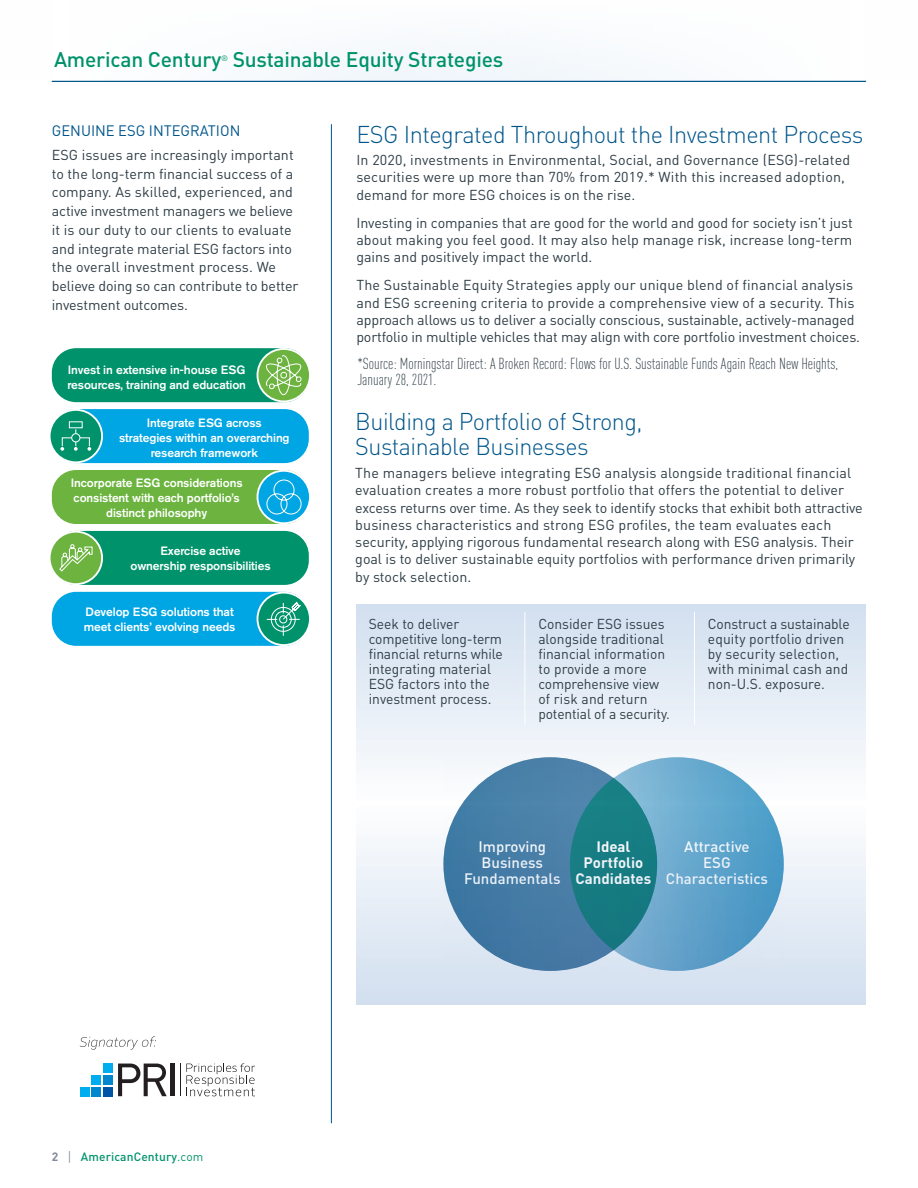
<style>
.page{position:relative;width:918px;height:1188px;background:#fff}
.page>*{position:absolute;margin:0;border:0;box-sizing:border-box;transform-origin:0 0}
.Subhead_107-7{font:300 24px/25.5px "DINOT";letter-spacing:-.02em;color:#00558b}
.Bullet_Copy{font:300 24px "DINOT";letter-spacing:-.02em;color:#00558b}
.t1{font:500 21px "DINOT";letter-spacing:-.01em;color:#00936b}
.Subhead_107-7-2{font:300 condensed 15.75px/15.8px "DINOT";color:#2e3d46}
.t2{font:500 15px/16px "DINOT";color:#fff;text-align:center}
.t3{font:700 15px/16px "DINOT";color:#fff;text-align:center}
.Subhead_107-7-3{font:15px "DINOT";color:#00558b}
.Bullet_Copy-2{font:14.25px/17.2px "DINOT";color:#2e3d46}
.Subhead_107-7-4{font:14.25px/15px "DINOT";color:#2e3d46}
.Body_Copy{font:500 12px/15px "Akzidenz Grotesk Std";letter-spacing:-.01em;color:#fff;text-align:center}
.t4{font:500 12px "DINOT";letter-spacing:.01em;color:#00936b}
.t5{font:7.8px "DINOT";color:#00936b}
.s1{font-weight:700;color:#7e8999}
.s2{font-family:"Akzidenz Grotesk Std";font-weight:300;font-size:12.75px;color:#7e8999}
.s3{font-weight:400}
</style>
<div class="page">
<svg style="left:357px;top:604px;width:509px;height:401px"></svg>
<hr style="left:525px;top:612px;width:1px;height:113px;background:#fff">
<hr style="left:694px;top:612px;width:1px;height:113px;background:#fff">
<svg style="left:570px;top:757px;width:214px;height:214px;background:#60a4cb"></svg>
<div style="left:443px;top:757px;width:214px;height:214px;background:#457ca6;border-radius:107px"></div>
<svg style="left:570px;top:778px;width:87px;height:172px"></svg>
<hr style="left:52px;top:81px;width:814px;height:1px;background:#00558b">
<hr style="left:331px;top:124px;width:1px;height:999px;background:#00558b">
<div style="left:103px;top:1064px;width:10px;height:9px;background:#00aeef"></div>
<div style="left:103px;top:1075px;width:10px;height:10px;background:#0087cd"></div>
<div style="left:103px;top:1087px;width:10px;height:9px;background:#0154a6"></div>
<div style="left:92px;top:1075px;width:9px;height:10px;background:#00aeef"></div>
<div style="left:92px;top:1087px;width:9px;height:9px;background:#0087cd"></div>
<div style="left:80px;top:1087px;width:9px;height:9px;background:#00aeef"></div>
<svg style="left:118px;top:1064px;width:49px;height:32px"></svg>
<hr style="left:171px;top:1064px;width:4px;height:32px;background:#231f20">
<hr style="left:180px;top:1064px;width:1px;height:32px;background:#231f20">
<svg style="left:186px;top:1063px;width:69px;height:33px"></svg>
<svg style="left:80px;top:1036px;width:76px;height:14px"></svg>
<div style="left:52px;top:348px;width:257px;height:54px;background:#00936b;border-radius:24px"></div>
<svg style="left:257px;top:349px;width:53px;height:52px"></svg>
<div style="left:257px;top:348px;width:54px;height:54px;border:2px solid #fff;border-radius:50%"></div>
<svg style="left:265px;top:355px;width:37px;height:40px"></svg>
<div style="left:52px;top:470px;width:257px;height:54px;background:#6cb43f;border-radius:24px"></div>
<svg style="left:257px;top:471px;width:53px;height:52px"></svg>
<div style="left:257px;top:470px;width:54px;height:54px;border:2px solid #fff;border-radius:50%"></div>
<svg style="left:266px;top:479px;width:36px;height:36px"></svg>
<div style="left:52px;top:531px;width:257px;height:54px;background:#00936b;border-radius:24px"></div>
<div style="left:50px;top:532px;width:52px;height:52px;background:#6cb43f;border-radius:50%"></div>
<div style="left:49px;top:531px;width:54px;height:54px;border:2px solid #fff;border-radius:50%"></div>
<svg style="left:59px;top:544px;width:34px;height:28px"></svg>
<div style="left:52px;top:409px;width:257px;height:54px;background:#00a5e3;border-radius:24px"></div>
<div style="left:50px;top:410px;width:52px;height:52px;background:#00936b;border-radius:50%"></div>
<div style="left:49px;top:409px;width:54px;height:54px;border:2px solid #fff;border-radius:50%"></div>
<svg style="left:60px;top:429px;width:31px;height:22px"></svg>
<div style="left:52px;top:592px;width:257px;height:54px;background:#00a5e3;border-radius:24px"></div>
<svg style="left:257px;top:593px;width:53px;height:52px"></svg>
<div style="left:257px;top:592px;width:54px;height:54px;border:2px solid #fff;border-radius:50%"></div>
<svg style="left:267px;top:601px;width:34px;height:35px"></svg>
<p class="t1" style="left:54px;top:46px;width:169px">American Century</p>
<p class="t5" style="left:221px;top:53px;width:8px">®</p>
<p class="t1" style="left:233px;top:46px;width:272px">Sustainable Equity Strategies</p>
<p class="Subhead_107-7-3" style="left:52px;top:121px;width:190px">GENUINE ESG INTEGRATION</p>
<p class="Subhead_107-7-4" style="left:52px;top:145px;width:248px;line-height:18.8px">ESG issues are increasingly important to the long-term financial success of a company. As skilled, experienced, and active investment managers we believe it is our duty to our clients to evaluate and integrate material ESG factors into the overall investment process. We believe doing so can contribute to better investment outcomes.</p>
<p class="Body_Copy" style="left:67px;top:362px;width:180px;text-align:left">Invest in extensive in-house ESG resources, training and education</p>
<p class="Body_Copy" style="left:119px;top:415px;width:172px">Integrate ESG across strategies within an overarching research framework</p>
<p class="Body_Copy" style="left:71px;top:475px;width:173px">Incorporate ESG considerations consistent with each portfolio’s distinct philosophy</p>
<p class="Body_Copy" style="left:130px;top:543px;width:142px">Exercise active<br>ownership responsibilities</p>
<p class="Body_Copy" style="left:84px;top:604px;width:153px;text-align:left">Develop ESG solutions that meet clients’ evolving needs</p>
<p class="Bullet_Copy" style="left:356px;top:119px;width:509px">ESG Integrated Throughout the Investment Process</p>
<p class="Bullet_Copy-2" style="left:356px;top:151px;width:495px">In 2020, investments in Environmental, Social, and Governance (ESG)-related securities were up more than 70% from 2019.* With this increased adoption, demand for more ESG choices is on the rise.</p>
<p class="Bullet_Copy-2" style="left:356px;top:214px;width:498px;text-align:justify">Investing in companies that are good for the world and good for society isn’t just about making you feel good. It may also help manage risk, increase long-term gains and positively impact the world.</p>
<p class="Bullet_Copy-2" style="left:356px;top:276px;width:505px">The Sustainable Equity Strategies apply our unique blend of financial analysis and ESG screening criteria to provide a comprehensive view of a security. This approach allows us to deliver a socially conscious, sustainable, actively-managed portfolio in multiple vehicles that may align with core portfolio investment choices.</p>
<p class="Subhead_107-7-2" style="left:357px;top:356px;width:482px">*Source: Morningstar Direct: A Broken Record: Flows for U.S. Sustainable Funds Again Reach New Heights,<br>January 28, 2021.</p>
<p class="Subhead_107-7" style="left:355px;top:408px;width:289px">Building a Portfolio of Strong,<br>Sustainable Businesses</p>
<p class="Bullet_Copy-2" style="left:355px;top:464px;width:509px">The managers believe integrating ESG analysis alongside traditional financial evaluation creates a more robust portfolio that offers the potential to deliver excess returns over time. As they seek to identify stocks that exhibit both attractive business characteristics and strong ESG profiles, the team evaluates each security, applying rigorous fundamental research along with ESG analysis. Their goal is to deliver sustainable equity portfolios with performance driven primarily by stock selection.</p>
<p class="Subhead_107-7-4" style="left:369px;top:616px;width:136px">Seek to deliver competitive long-term financial returns while integrating material<br>ESG factors into the investment process.</p>
<p class="Subhead_107-7-4" style="left:538px;top:616px;width:133px">Consider ESG issues alongside traditional financial information to provide a more comprehensive view of risk and return potential of a security.</p>
<p class="Subhead_107-7-4" style="left:708px;top:616px;width:143px">Construct a sustainable equity portfolio driven by security selection, with minimal cash and non-U.S. exposure.</p>
<p class="t2" style="left:464px;top:838px;width:98px">Improving<br>Business<br>Fundamentals</p>
<p class="t2" style="left:666px;top:838px;width:104px">Attractive<br>ESG<br>Characteristics</p>
<p class="t3" style="left:576px;top:838px;width:77px">Ideal<br>Portfolio<br>Candidates</p>
<p class="t4" style="left:52px;top:1149px;width:153px"><span class="s1">2</span> <span class="s2">|</span> AmericanCentury<span class="s3">.com</span></p>
</div>
